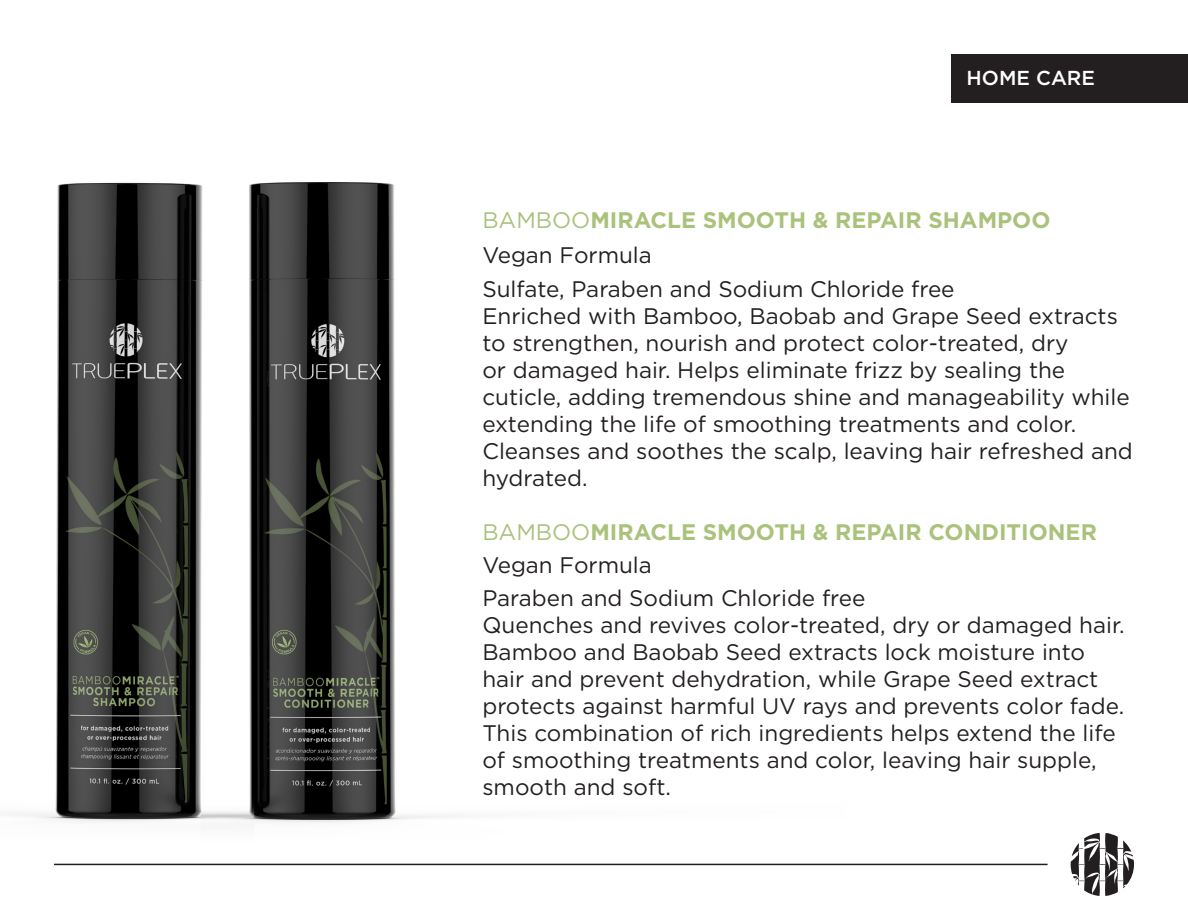
<style>
.page{position:relative;width:1188px;height:918px;background:#fff}
.page>*{position:absolute;margin:0;border:0;box-sizing:border-box;transform-origin:0 0}
.t1{font:22.5px/27px "Gotham";color:#231f20}
.t2{font:700 22.5px "Gotham";color:#abc27d}
.t3{font:500 20.1px "Gotham";color:#fff}
.s1{font-weight:400}
</style>
<div class="page">
<svg style="left:1071px;top:833px;width:63px;height:63px"></svg>
<hr style="left:54px;top:864px;width:994px;height:1px;background:#231f20">
<div style="left:952px;top:54px;width:236px;height:48px;background:#231f20"></div>
<img style="left:15px;top:182px;width:439px;height:641px">
<p class="t3" style="left:967px;top:65px;width:130px">HOME CARE</p>
<p class="t2" style="left:482px;top:205px;width:570px"><span class="s1">BAMBOO</span>MIRACLE SMOOTH &amp; REPAIR SHAMPOO</p>
<p class="t1" style="left:482px;top:241px;width:171px">Vegan Formula</p>
<p class="t1" style="left:482px;top:275px;width:474px">Sulfate, Paraben and Sodium Chloride free</p>
<p class="t1" style="left:482px;top:302px;width:652px">Enriched with Bamboo, Baobab and Grape Seed extracts to strengthen, nourish and protect color-treated, dry<br>or damaged hair. Helps eliminate frizz by sealing the cuticle, adding tremendous shine and manageability while extending the life of smoothing treatments and color.<br>Cleanses and soothes the scalp, leaving hair refreshed and hydrated.</p>
<p class="t2" style="left:482px;top:517px;width:616px"><span class="s1">BAMBOO</span>MIRACLE SMOOTH &amp; REPAIR CONDITIONER</p>
<p class="t1" style="left:482px;top:551px;width:171px">Vegan Formula</p>
<p class="t1" style="left:482px;top:584px;width:385px">Paraben and Sodium Chloride free</p>
<p class="t1" style="left:482px;top:611px;width:644px">Quenches and revives color-treated, dry or damaged hair.<br>Bamboo and Baobab Seed extracts lock moisture into hair and prevent dehydration, while Grape Seed extract protects against harmful UV rays and prevents color fade.<br>This combination of rich ingredients helps extend the life of smoothing treatments and color, leaving hair supple, smooth and soft.</p>
</div>
